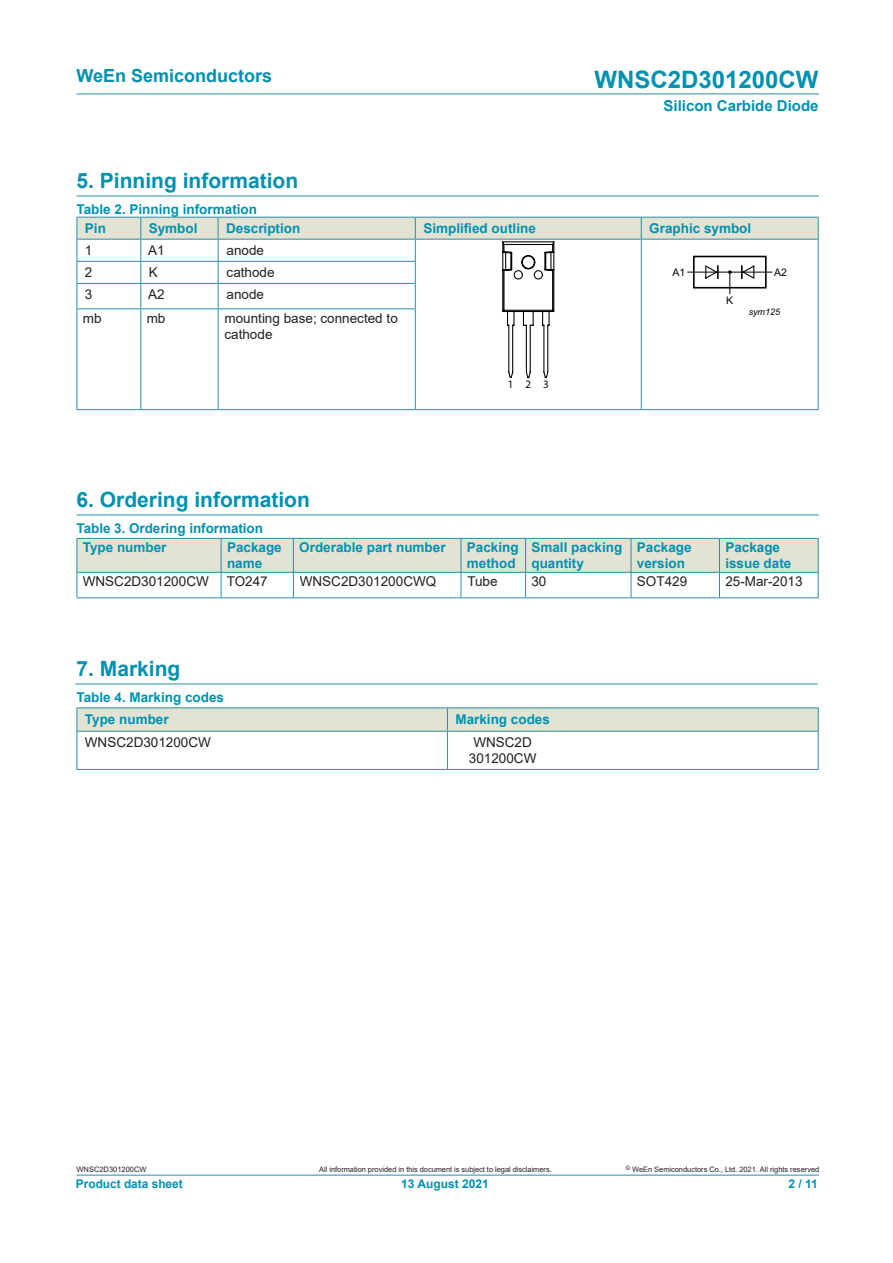
<style>
.page{position:relative;width:893px;height:1263px;background:#fff}
.page>*{position:absolute;margin:0;border:0;box-sizing:border-box;transform-origin:0 0}
.t1{font:700 24px "Arial";color:#0091b0}
.DS1{font:700 21px "Arial";color:#0091b0}
.t2{font:700 18px "Arial";color:#0091b0}
.t3{font:700 15px "Arial";color:#0091b0}
.t4{font:700 13.5px "Arial";color:#0091b0}
.t5{font:13.5px "Arial";color:#231f20}
.t6{font:700 12px "Arial";color:#0091b0}
.t7{font:11.25px "Myriad Pro";color:#030303}
.t8{font:10.5px "Arial";color:#040503}
.t9{font:italic 9px "Arial";letter-spacing:.005em;color:#040503}
.t10{font:7.5px "Arial";letter-spacing:-.005em;color:#231f20}
</style>
<div class="page">
<hr style="left:77px;top:94px;width:742px;height:1px;background:#288ea6">
<hr style="left:77px;top:1175px;width:742px;height:1px;background:#288ea6">
<hr style="left:77px;top:196px;width:742px;height:1px;background:#288ea6">
<hr style="left:77px;top:514px;width:742px;height:1px;background:#288ea6">
<hr style="left:641px;top:309px;width:1px;height:100px;background:#288ea6">
<hr style="left:818px;top:309px;width:1px;height:100px;background:#288ea6">
<hr style="left:77px;top:309px;width:1px;height:100px;background:#288ea6">
<hr style="left:140px;top:309px;width:1px;height:100px;background:#288ea6">
<hr style="left:218px;top:309px;width:1px;height:100px;background:#288ea6">
<hr style="left:415px;top:309px;width:1px;height:100px;background:#288ea6">
<hr style="left:77px;top:409px;width:64px;height:1px;background:#288ea6">
<hr style="left:141px;top:409px;width:77px;height:1px;background:#288ea6">
<hr style="left:218px;top:409px;width:197px;height:1px;background:#288ea6">
<hr style="left:415px;top:409px;width:226px;height:1px;background:#288ea6">
<hr style="left:641px;top:409px;width:178px;height:1px;background:#288ea6">
<svg style="left:77px;top:217px;width:742px;height:162px"></svg>
<hr style="left:75px;top:684px;width:743px;height:1px;background:#288ea6">
<div style="left:77px;top:538px;width:144px;height:34px;background:#e3e3d4"></div>
<svg style="left:77px;top:573px;width:1px;height:24px"></svg>
<svg style="left:221px;top:539px;width:598px;height:58px"></svg>
<hr style="left:77px;top:538px;width:144px;height:1px;background:#288ea6">
<hr style="left:77px;top:539px;width:1px;height:33px;background:#288ea6">
<hr style="left:221px;top:538px;width:72px;height:1px;background:#288ea6">
<hr style="left:293px;top:538px;width:168px;height:1px;background:#288ea6">
<hr style="left:461px;top:538px;width:65px;height:1px;background:#288ea6">
<hr style="left:526px;top:538px;width:105px;height:1px;background:#288ea6">
<hr style="left:631px;top:538px;width:88px;height:1px;background:#288ea6">
<hr style="left:719px;top:538px;width:100px;height:1px;background:#288ea6">
<hr style="left:77px;top:572px;width:144px;height:1px;background:#288ea6">
<hr style="left:221px;top:572px;width:72px;height:1px;background:#288ea6">
<hr style="left:293px;top:572px;width:168px;height:1px;background:#288ea6">
<hr style="left:461px;top:572px;width:65px;height:1px;background:#288ea6">
<hr style="left:526px;top:572px;width:105px;height:1px;background:#288ea6">
<hr style="left:631px;top:572px;width:88px;height:1px;background:#288ea6">
<hr style="left:719px;top:572px;width:100px;height:1px;background:#288ea6">
<hr style="left:77px;top:597px;width:144px;height:1px;background:#288ea6">
<hr style="left:221px;top:597px;width:72px;height:1px;background:#288ea6">
<hr style="left:293px;top:597px;width:168px;height:1px;background:#288ea6">
<hr style="left:461px;top:597px;width:65px;height:1px;background:#288ea6">
<hr style="left:526px;top:597px;width:105px;height:1px;background:#288ea6">
<hr style="left:631px;top:597px;width:88px;height:1px;background:#288ea6">
<hr style="left:719px;top:597px;width:100px;height:1px;background:#288ea6">
<hr style="left:77px;top:707px;width:370px;height:1px;background:#288ea6">
<hr style="left:447px;top:707px;width:111px;height:1px;background:#288ea6">
<hr style="left:77px;top:769px;width:370px;height:1px;background:#288ea6">
<hr style="left:447px;top:769px;width:111px;height:1px;background:#288ea6">
<hr style="left:558px;top:707px;width:261px;height:1px;background:#288ea6">
<svg style="left:77px;top:708px;width:742px;height:61px"></svg>
<hr style="left:558px;top:731px;width:261px;height:1px;background:#288ea6">
<hr style="left:818px;top:732px;width:1px;height:37px;background:#288ea6">
<hr style="left:558px;top:769px;width:261px;height:1px;background:#288ea6">
<h3 class="t2" style="left:77px;top:63px;width:197px">WeEn Semiconductors</h3>
<h1 class="t1" style="left:594px;top:62px;width:226px">WNSC2D301200CW</h1>
<p class="t3" style="left:663px;top:95px;width:157px">Silicon Carbide Diode</p>
<p class="DS1" style="left:77px;top:166px;width:223px">5. Pinning information</p>
<p class="t4" style="left:77px;top:199px;width:182px">Table 2. Pinning information</p>
<p class="t4" style="left:85px;top:219px;width:23px">Pin</p>
<p class="t4" style="left:149px;top:219px;width:50px">Symbol</p>
<p class="t4" style="left:226px;top:219px;width:76px">Description</p>
<p class="t4" style="left:423px;top:219px;width:114px">Simplified outline</p>
<p class="t4" style="left:649px;top:219px;width:104px">Graphic symbol</p>
<p class="t5" style="left:85px;top:241px;width:9px">1</p>
<p class="t5" style="left:148px;top:241px;width:18px">A1</p>
<p class="t5" style="left:227px;top:241px;width:39px">anode</p>
<p class="t5" style="left:85px;top:263px;width:9px">2</p>
<p class="t5" style="left:149px;top:263px;width:11px">K</p>
<p class="t5" style="left:227px;top:263px;width:50px">cathode</p>
<p class="t5" style="left:85px;top:285px;width:9px">3</p>
<p class="t5" style="left:148px;top:285px;width:18px">A2</p>
<p class="t5" style="left:227px;top:285px;width:39px">anode</p>
<p class="t5" style="left:83px;top:309px;width:20px">mb</p>
<p class="t5" style="left:147px;top:309px;width:20px">mb</p>
<p class="t5" style="left:224px;top:309px;width:175px">mounting base; connected to</p>
<p class="t5" style="left:224px;top:325px;width:50px">cathode</p>
<p class="t7" style="left:508px;top:377px;width:42px">123</p>
<p class="t8" style="left:672px;top:265px;width:14px">A1</p>
<p class="t8" style="left:774px;top:265px;width:14px">A2</p>
<p class="t8" style="left:726px;top:294px;width:9px">K</p>
<p class="t9" style="left:749px;top:306px;width:33px">sym125</p>
<p class="DS1" style="left:77px;top:485px;width:235px">6. Ordering information</p>
<p class="t4" style="left:77px;top:519px;width:188px">Table 3. Ordering information</p>
<p class="t4" style="left:83px;top:538px;width:85px">Type number</p>
<p class="t4" style="left:227px;top:538px;width:56px">Package</p>
<p class="t4" style="left:227px;top:554px;width:37px">name</p>
<p class="t4" style="left:299px;top:538px;width:148px">Orderable part number</p>
<p class="t4" style="left:467px;top:538px;width:53px">Packing</p>
<p class="t4" style="left:467px;top:554px;width:50px">method</p>
<p class="t4" style="left:531px;top:538px;width:92px">Small packing</p>
<p class="t4" style="left:531px;top:554px;width:54px">quantity</p>
<p class="t4" style="left:637px;top:538px;width:56px">Package</p>
<p class="t4" style="left:637px;top:554px;width:50px">version</p>
<p class="t4" style="left:725px;top:538px;width:56px">Package</p>
<p class="t4" style="left:725px;top:554px;width:68px">issue date</p>
<p class="t5" style="left:83px;top:572px;width:128px">WNSC2D301200CW</p>
<p class="t5" style="left:227px;top:572px;width:43px">TO247</p>
<p class="t5" style="left:300px;top:572px;width:138px">WNSC2D301200CWQ</p>
<p class="t5" style="left:467px;top:572px;width:32px">Tube</p>
<p class="t5" style="left:531px;top:572px;width:17px">30</p>
<p class="t5" style="left:637px;top:572px;width:52px">SOT429</p>
<p class="t5" style="left:725px;top:572px;width:79px">25-Mar-2013</p>
<p class="DS1" style="left:77px;top:654px;width:105px">7. Marking</p>
<p class="t4" style="left:77px;top:688px;width:149px">Table 4. Marking codes</p>
<p class="t4" style="left:85px;top:709px;width:85px">Type number</p>
<p class="t4" style="left:455px;top:709px;width:96px">Marking codes</p>
<p class="t5" style="left:85px;top:733px;width:128px">WNSC2D301200CW</p>
<p class="t5" style="left:473px;top:733px;width:60px">WNSC2D</p>
<p class="t5" style="left:469px;top:749px;width:69px">301200CW</p>
<p class="t10" style="left:77px;top:1164px;width:72px">WNSC2D301200CW</p>
<p class="t6" style="left:76px;top:1175px;width:108px">Product data sheet</p>
<p class="t10" style="left:319px;top:1164px;width:234px">All information provided in this document is subject to legal disclaimers.</p>
<p class="t10" style="left:626px;top:1164px;width:195px"><sup>©</sup> WeEn Semiconductors Co., Ltd. 2021. All rights reserved</p>
<p class="t6" style="left:401px;top:1175px;width:89px">13 August 2021</p>
<p class="t6" style="left:788px;top:1175px;width:31px">2 / 11</p>
</div>
